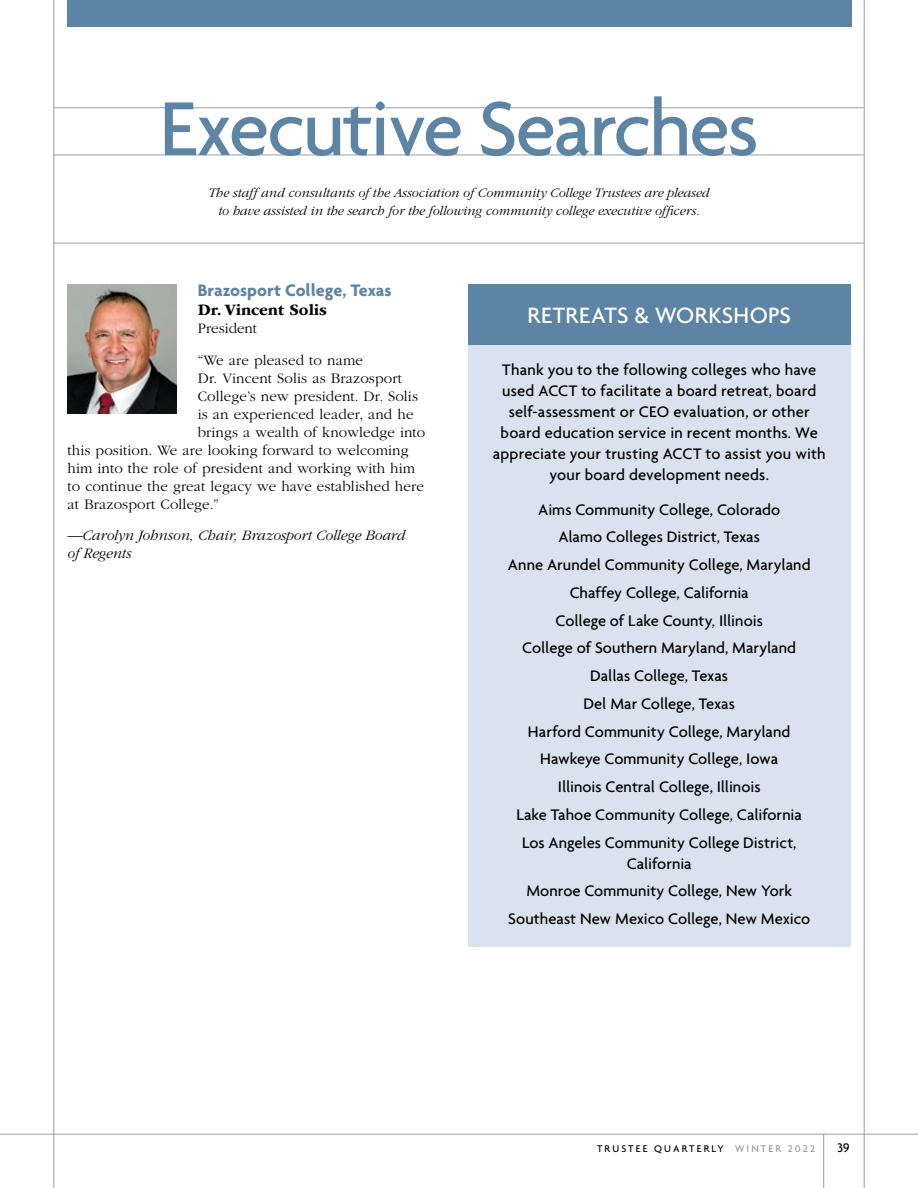
<style>
.page{position:relative;width:918px;height:1188px;background:#fff}
.page>*{position:absolute;margin:0;border:0;box-sizing:border-box;transform-origin:0 0}
.t1{font:500 82.5px "Agenda";letter-spacing:-.025em;color:#5d84a5}
.t2{font:500 24px "Agenda";letter-spacing:.015em;color:#fff}
.t3{font:700 18px "Agenda";color:#5d84a5}
.t4{font:500 16.5px/27.8px "Agenda";color:#000;text-align:center}
.t5{font:700 16.5px "ITC Garamond Std";color:#000}
.t6{font:300 15px/31.5px "ITC Garamond Std";letter-spacing:.01em;color:#000}
.t7{font:italic 300 15px/18px "ITC Garamond Std";color:#000}
.t8{font:italic 300 13.5px/18px "ITC Garamond Std";color:#000;text-align:center}
.t9{font:500 13.5px "Agenda";color:#000}
.t10{font:500 10.5px "Agenda";letter-spacing:.2em;color:#000}
.s1{color:#939598}
</style>
<div class="page">
<div style="left:67px;top:0;width:785px;height:27px;background:#5d84a5"></div>
<hr style="left:54px;top:108px;width:810px;height:1px;background:#999fa8">
<hr style="left:54px;top:155px;width:810px;height:1px;background:#999fa8">
<hr style="left:54px;top:243px;width:810px;height:1px;background:#999fa8">
<div style="left:468px;top:331px;width:382px;height:616px;background:#d9e2ee"></div>
<div style="left:468px;top:284px;width:382px;height:60px;background:#5d84a5"></div>
<img style="left:68px;top:284px;width:108px;height:129px">
<hr style="left:864px;top:0;width:1px;height:1188px;background:#999fa8">
<hr style="left:54px;top:0;width:1px;height:1188px;background:#999fa8">
<hr style="left:0;top:1134px;width:918px;height:1px;background:#999fa8">
<hr style="left:823px;top:1134px;width:1px;height:54px;background:#999fa8">
<h1 class="t1" style="left:159px;top:78px;width:601px">Executive Searches</h1>
<p class="t8" style="left:209px;top:184px;width:502px">The staff and consultants of the Association of Community College Trustees are pleased to have assisted in the search for the following community college executive officers.</p>
<p class="t3" style="left:198px;top:279px;width:195px">Brazosport College, Texas</p>
<p class="t5" style="left:198px;top:301px;width:131px">Dr. Vincent Solis</p>
<p class="t6" style="left:198px;top:313px;width:167px">President<br>“We are pleased to name</p>
<p class="t6" style="left:198px;top:362px;width:206px">Dr. Vincent Solis as Brazosport</p>
<p class="t6" style="left:198px;top:380px;width:222px">College’s new president. Dr. Solis</p>
<p class="t6" style="left:198px;top:398px;width:217px">is an experienced leader, and he</p>
<p class="t6" style="left:198px;top:416px;width:229px">brings a wealth of knowledge into</p>
<p class="t6" style="left:67px;top:434px;width:343px">this position. We are looking forward to welcoming</p>
<p class="t6" style="left:67px;top:452px;width:349px">him into the role of president and working with him</p>
<p class="t6" style="left:67px;top:470px;width:358px">to continue the great legacy we have established here</p>
<p class="t6" style="left:67px;top:488px;width:153px">at Brazosport College.”</p>
<p class="t7" style="left:67px;top:527px;width:339px">—Carolyn Johnson, Chair, Brazosport College Board of Regents</p>
<h2 class="t2" style="left:527px;top:300px;width:265px">RETREATS &amp; WORKSHOPS</h2>
<p class="t4" style="left:493px;top:359px;width:334px;line-height:21px">Thank you to the following colleges who have used ACCT to facilitate a board retreat, board self-assessment or CEO evaluation, or other board education service in recent months. We appreciate your trusting ACCT to assist you with your board development needs.</p>
<p class="t4" style="left:508px;top:495px;width:304px">Aims Community College, Colorado<br>Alamo Colleges District, Texas<br>Anne Arundel Community College, Maryland Chaffey College, California<br>College of Lake County, Illinois<br>College of Southern Maryland, Maryland Dallas College, Texas<br>Del Mar College, Texas<br>Harford Community College, Maryland Hawkeye Community College, Iowa<br>Illinois Central College, Illinois<br>Lake Tahoe Community College, California Los Angeles Community College District,</p>
<p class="t4" style="left:508px;top:849px;width:303px">California<br>Monroe Community College, New York<br>Southeast New Mexico College, New Mexico</p>
<p class="t10" style="left:597px;top:1143px;width:220px">TRUSTEE QUARTERLY <span class="s1">WINTER 2022</span></p>
<p class="t9" style="left:837px;top:1140px;width:14px">39</p>
</div>
